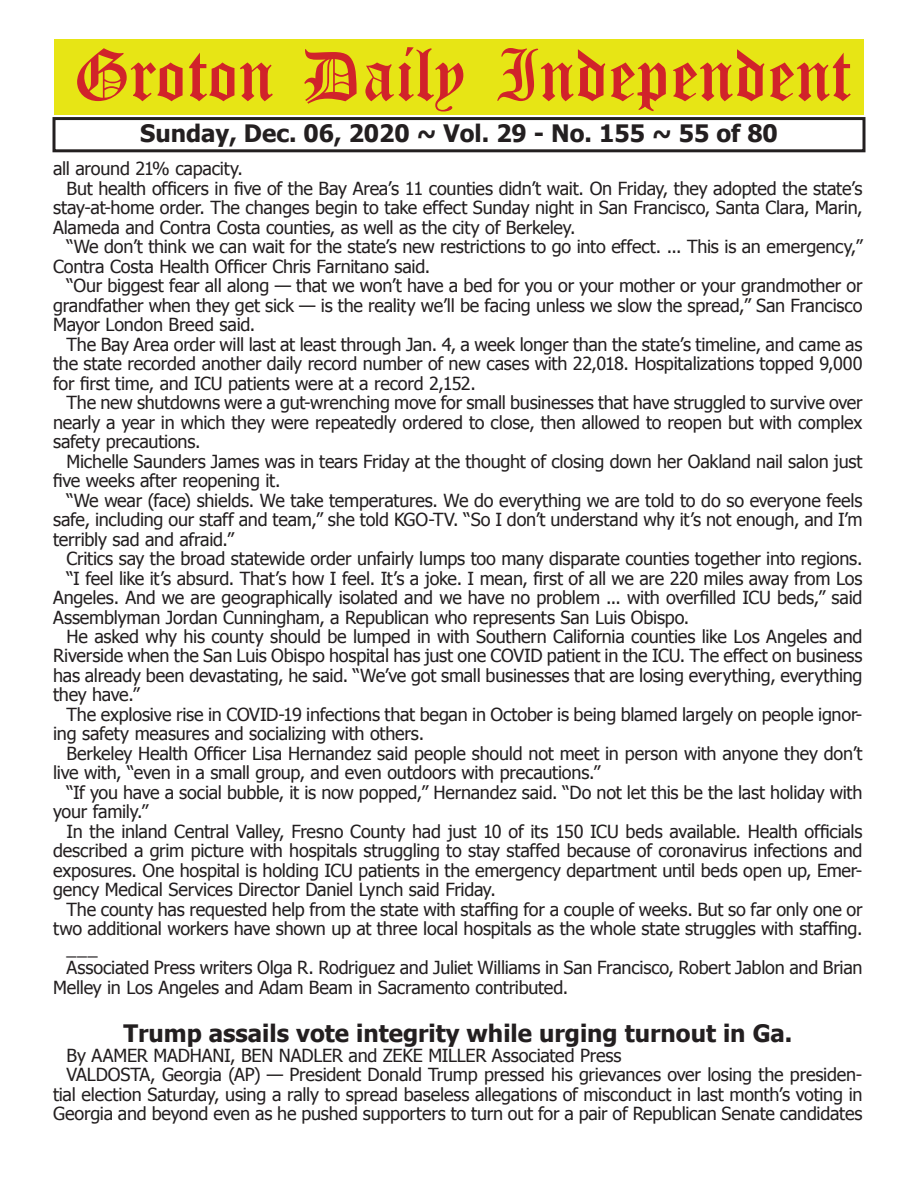
<style>
.page{position:relative;width:918px;height:1188px;background:#fff}
.page>*{position:absolute;margin:0;border:0;box-sizing:border-box;transform-origin:0 0}
.t1{font:54px "Old English Five";color:#d1232a}
.t2{font:700 24px "Tahoma";color:#231f20}
.t3{font:18px "Tahoma";letter-spacing:-.01em;color:#231f20}
</style>
<div class="page">
<div style="left:52px;top:117px;width:814px;height:35px;border:3px solid #231f20"></div>
<div style="left:54px;top:40px;width:810px;height:75px;background:#e7e515"></div>
<h1 class="t1" style="left:73px;top:50px;width:779px">Groton Daily Independent</h1>
<h2 class="t2" style="left:140px;top:116px;width:639px">Sunday, Dec. 06, 2020 ~ Vol. 29 - No. 155 ~ 55 of 80</h2>
<p class="t3" style="left:53px;top:157px;width:191px">all around 21% capacity.</p>
<p class="t3" style="left:67px;top:176px;width:797px">But health officers in five of the Bay Area’s 11 counties didn’t wait. On Friday, they adopted the state’s</p>
<p class="t3" style="left:53px;top:196px;width:811px">stay-at-home order. The changes begin to take effect Sunday night in San Francisco, Santa Clara, Marin,</p>
<p class="t3" style="left:53px;top:215px;width:524px">Alameda and Contra Costa counties, as well as the city of Berkeley.</p>
<p class="t3" style="left:67px;top:235px;width:797px">“We don’t think we can wait for the state’s new restrictions to go into effect. ... This is an emergency,”</p>
<p class="t3" style="left:53px;top:254px;width:379px">Contra Costa Health Officer Chris Farnitano said.</p>
<p class="t3" style="left:67px;top:273px;width:797px">“Our biggest fear all along — that we won’t have a bed for you or your mother or your grandmother or</p>
<p class="t3" style="left:53px;top:293px;width:811px">grandfather when they get sick — is the reality we’ll be facing unless we slow the spread,” San Francisco</p>
<p class="t3" style="left:53px;top:312px;width:204px">Mayor London Breed said.</p>
<p class="t3" style="left:67px;top:332px;width:797px">The Bay Area order will last at least through Jan. 4, a week longer than the state’s timeline, and came as</p>
<p class="t3" style="left:53px;top:351px;width:811px">the state recorded another daily record number of new cases with 22,018. Hospitalizations topped 9,000</p>
<p class="t3" style="left:53px;top:371px;width:424px">for first time, and ICU patients were at a record 2,152.</p>
<p class="t3" style="left:67px;top:390px;width:798px">The new shutdowns were a gut-wrenching move for small businesses that have struggled to survive over</p>
<p class="t3" style="left:53px;top:410px;width:811px">nearly a year in which they were repeatedly ordered to close, then allowed to reopen but with complex</p>
<p class="t3" style="left:53px;top:429px;width:149px">safety precautions.</p>
<p class="t3" style="left:67px;top:449px;width:797px">Michelle Saunders James was in tears Friday at the thought of closing down her Oakland nail salon just</p>
<p class="t3" style="left:53px;top:468px;width:229px">five weeks after reopening it.</p>
<p class="t3" style="left:67px;top:488px;width:797px">“We wear (face) shields. We take temperatures. We do everything we are told to do so everyone feels</p>
<p class="t3" style="left:53px;top:507px;width:811px">safe, including our staff and team,” she told KGO-TV. “So I don’t understand why it’s not enough, and I’m</p>
<p class="t3" style="left:53px;top:527px;width:182px">terribly sad and afraid.”</p>
<p class="t3" style="left:67px;top:546px;width:797px">Critics say the broad statewide order unfairly lumps too many disparate counties together into regions.</p>
<p class="t3" style="left:67px;top:566px;width:797px">“I feel like it’s absurd. That’s how I feel. It’s a joke. I mean, first of all we are 220 miles away from Los</p>
<p class="t3" style="left:53px;top:585px;width:811px">Angeles. And we are geographically isolated and we have no problem ... with overfilled ICU beds,” said</p>
<p class="t3" style="left:53px;top:605px;width:638px">Assemblyman Jordan Cunningham, a Republican who represents San Luis Obispo.</p>
<p class="t3" style="left:67px;top:624px;width:797px">He asked why his county should be lumped in with Southern California counties like Los Angeles and</p>
<p class="t3" style="left:53px;top:644px;width:811px">Riverside when the San Luis Obispo hospital has just one COVID patient in the ICU. The effect on business</p>
<p class="t3" style="left:53px;top:663px;width:811px">has already been devastating, he said. “We’ve got small businesses that are losing everything, everything</p>
<p class="t3" style="left:53px;top:683px;width:88px">they have.”</p>
<p class="t3" style="left:67px;top:702px;width:797px">The explosive rise in COVID-19 infections that began in October is being blamed largely on people ignor-</p>
<p class="t3" style="left:53px;top:722px;width:373px">ing safety measures and socializing with others.</p>
<p class="t3" style="left:67px;top:741px;width:797px">Berkeley Health Officer Lisa Hernandez said people should not meet in person with anyone they don’t</p>
<p class="t3" style="left:53px;top:761px;width:549px">live with, “even in a small group, and even outdoors with precautions.”</p>
<p class="t3" style="left:67px;top:780px;width:797px">“If you have a social bubble, it is now popped,” Hernandez said. “Do not let this be the last holiday with</p>
<p class="t3" style="left:53px;top:800px;width:97px">your family.”</p>
<p class="t3" style="left:67px;top:819px;width:797px">In the inland Central Valley, Fresno County had just 10 of its 150 ICU beds available. Health officials</p>
<p class="t3" style="left:53px;top:839px;width:811px">described a grim picture with hospitals struggling to stay staffed because of coronavirus infections and</p>
<p class="t3" style="left:53px;top:858px;width:811px">exposures. One hospital is holding ICU patients in the emergency department until beds open up, Emer-</p>
<p class="t3" style="left:53px;top:878px;width:444px">gency Medical Services Director Daniel Lynch said Friday.</p>
<p class="t3" style="left:67px;top:897px;width:797px">The county has requested help from the state with staffing for a couple of weeks. But so far only one or</p>
<p class="t3" style="left:53px;top:917px;width:811px">two additional workers have shown up at three local hospitals as the whole state struggles with staffing.</p>
<p class="t3" style="left:67px;top:936px;width:33px">___</p>
<p class="t3" style="left:67px;top:956px;width:797px">Associated Press writers Olga R. Rodriguez and Juliet Williams in San Francisco, Robert Jablon and Brian</p>
<p class="t3" style="left:53px;top:975px;width:517px">Melley in Los Angeles and Adam Beam in Sacramento contributed.</p>
<h2 class="t2" style="left:123px;top:1017px;width:671px">Trump assails vote integrity while urging turnout in Ga.</h2>
<p class="t3" style="left:67px;top:1043px;width:556px">By AAMER MADHANI, BEN NADLER and ZEKE MILLER Associated Press</p>
<p class="t3" style="left:67px;top:1063px;width:797px">VALDOSTA, Georgia (AP) — President Donald Trump pressed his grievances over losing the presiden-</p>
<p class="t3" style="left:53px;top:1082px;width:811px">tial election Saturday, using a rally to spread baseless allegations of misconduct in last month’s voting in</p>
<p class="t3" style="left:53px;top:1102px;width:811px">Georgia and beyond even as he pushed supporters to turn out for a pair of Republican Senate candidates</p>
</div>
